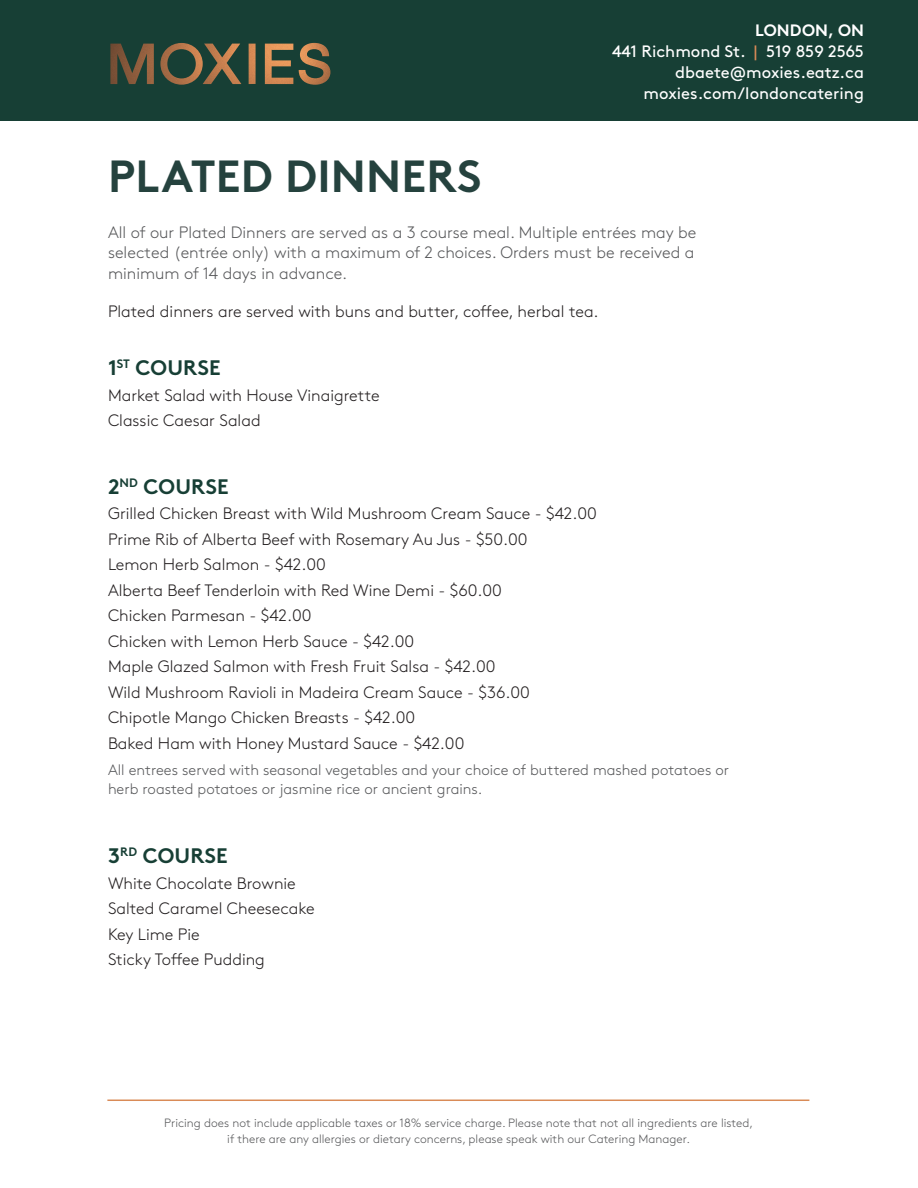
<style>
.page{position:relative;width:918px;height:1188px;background:#fff}
.page>*{position:absolute;margin:0;border:0;box-sizing:border-box;transform-origin:0 0}
.t1{font:700 45px "Brown";letter-spacing:.005em;color:#25423e}
.H2_centered{font:700 21px "Brown";letter-spacing:.005em;color:#173f35}
.Description_centered{font:300 16.5px/25.5px "Brown";color:#231f20}
.Fine_print_bigger{font:300 16.5px/20.5px "Brown";color:#57585a;text-align:justify}
.t2{font:16.5px/21px "Brown";color:#fff;text-align:right}
.Fine_print_bigger-2{font:300 15px/18.6px "Brown";color:#57585a}
.Fine_print{font:300 12px/16.5px "Brown";color:#57585a;text-align:center}
.s1{font-weight:700}
.s2{color:#d98b57}
</style>
<div class="page">
<div style="left:0;top:0;width:918px;height:121px;background:#173f35"></div>
<img style="left:249px;top:44px;width:7px;height:40px">
<img style="left:265px;top:44px;width:28px;height:40px">
<img style="left:299px;top:43px;width:31px;height:42px">
<img style="left:160px;top:43px;width:81px;height:42px">
<img style="left:110px;top:44px;width:44px;height:40px">
<hr style="left:107px;top:1100px;width:702px;height:1px;background:#d98b57">
<h1 class="t1" style="left:108px;top:140px;width:375px">PLATED DINNERS</h1>
<p class="t2" style="left:612px;top:18px;width:253px"><span class="s1">LONDON, ON<br></span>441 Richmond St. <span class="s2">|</span> 519 859 2565 dbaete@moxies.eatz.ca moxies.com/londoncatering</p>
<p class="Fine_print_bigger" style="left:108px;top:221px;width:590px">All of our Plated Dinners are served as a 3 course meal. Multiple entrées may be selected (entrée only) with a maximum of 2 choices. Orders must be received a minimum of 14 days in advance.</p>
<p class="Description_centered" style="left:108px;top:297px;width:492px">Plated dinners are served with buns and butter, coffee, herbal tea.</p>
<p class="H2_centered" style="left:108px;top:351px;width:114px">1<sup>ST</sup> COURSE</p>
<p class="Description_centered" style="left:108px;top:381px;width:273px">Market Salad with House Vinaigrette</p>
<p class="Description_centered" style="left:108px;top:406px;width:154px">Classic Caesar Salad</p>
<p class="H2_centered" style="left:108px;top:469px;width:122px">2<sup>ND</sup> COURSE</p>
<p class="Description_centered" style="left:108px;top:500px;width:490px">Grilled Chicken Breast with Wild Mushroom Cream Sauce - $42.00</p>
<p class="Description_centered" style="left:108px;top:525px;width:421px">Prime Rib of Alberta Beef with Rosemary Au Jus - $50.00</p>
<p class="Description_centered" style="left:108px;top:551px;width:219px">Lemon Herb Salmon - $42.00</p>
<p class="Description_centered" style="left:108px;top:576px;width:395px">Alberta Beef Tenderloin with Red Wine Demi - $60.00</p>
<p class="Description_centered" style="left:108px;top:602px;width:205px">Chicken Parmesan - $42.00</p>
<p class="Description_centered" style="left:108px;top:627px;width:308px">Chicken with Lemon Herb Sauce - $42.00</p>
<p class="Description_centered" style="left:108px;top:653px;width:389px">Maple Glazed Salmon with Fresh Fruit Salsa - $42.00</p>
<p class="Description_centered" style="left:108px;top:678px;width:424px">Wild Mushroom Ravioli in Madeira Cream Sauce - $36.00</p>
<p class="Description_centered" style="left:108px;top:704px;width:309px">Chipotle Mango Chicken Breasts - $42.00</p>
<p class="Description_centered" style="left:108px;top:729px;width:358px">Baked Ham with Honey Mustard Sauce - $42.00</p>
<p class="Fine_print_bigger-2" style="left:108px;top:760px;width:623px">All entrees served with seasonal vegetables and your choice of buttered mashed potatoes or herb roasted potatoes or jasmine rice or ancient grains.</p>
<p class="H2_centered" style="left:108px;top:839px;width:121px">3<sup>RD</sup> COURSE</p>
<p class="Description_centered" style="left:108px;top:869px;width:189px">White Chocolate Brownie</p>
<p class="Description_centered" style="left:108px;top:895px;width:208px">Salted Caramel Cheesecake<br>Key Lime Pie<br>Sticky Toffee Pudding</p>
<p class="Fine_print" style="left:164px;top:1113px;width:590px">Pricing does not include applicable taxes or 18% service charge. Please note that not all ingredients are listed, if there are any allergies or dietary concerns, please speak with our Catering Manager.</p>
</div>
